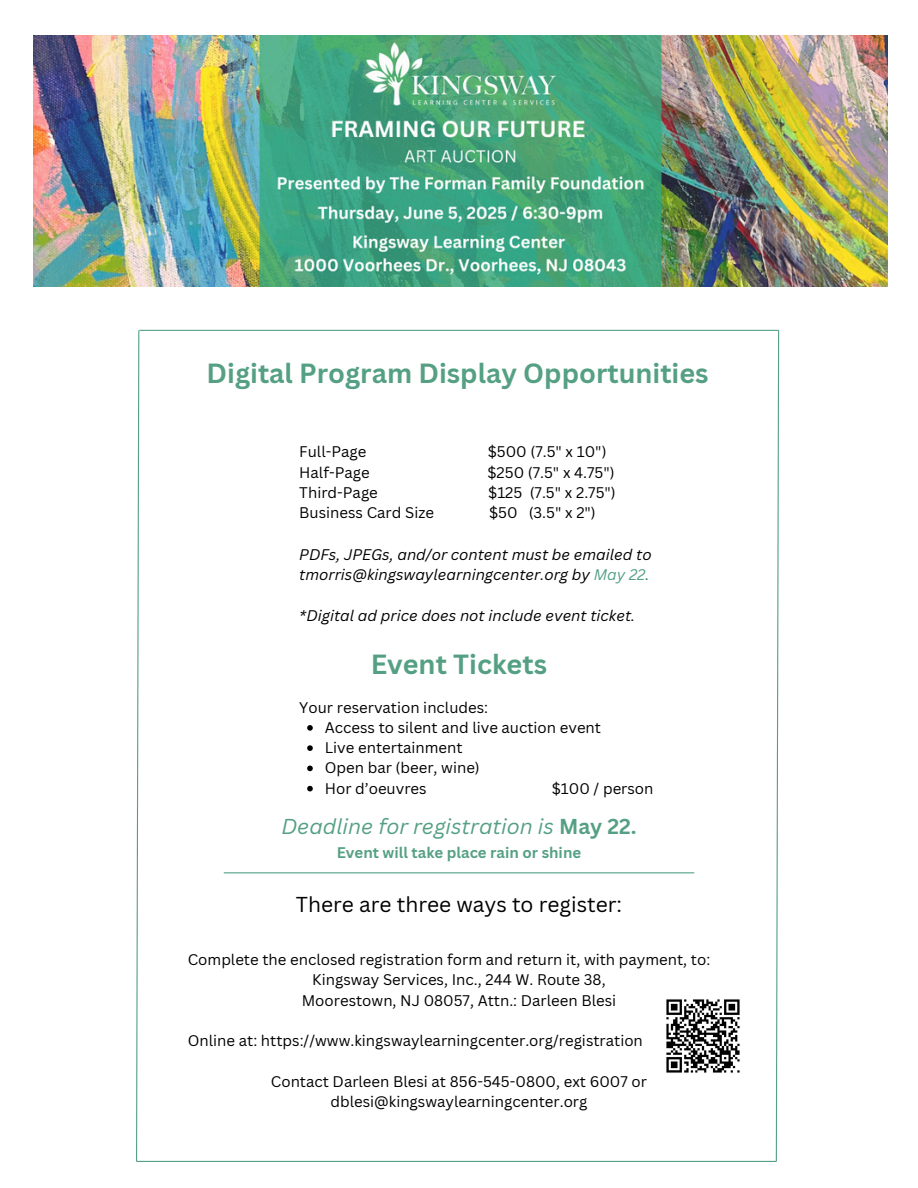
<style>
.page{position:relative;width:918px;height:1188px;background:#fff}
.page>*{position:absolute;margin:0;border:0;box-sizing:border-box;transform-origin:0 0}
.t1{font:700 27px "Canva Sans";color:#55a084}
.t2{font:italic 21px "Canva Sans";color:#55a084}
.t3{font:21px "Canva Sans";color:#000}
.t4{font:15px "Canva Sans";color:#000}
.t5{font:italic 15px "Canva Sans";color:#000}
.t6{font:700 15px "Canva Sans";color:#55a084}
.s1{color:#55a084}
.s2{color:#0f7d41}
.s3{font-weight:700;font-style:normal}
</style>
<div class="page">
<hr style="left:139px;top:330px;width:640px;height:1px;background:#55a084">
<hr style="left:137px;top:1161px;width:639px;height:1px;background:#55a084">
<svg style="left:775px;top:329px;width:5px;height:833px"></svg>
<svg style="left:307px;top:725px;width:6px;height:6px"></svg>
<svg style="left:307px;top:745px;width:6px;height:6px"></svg>
<svg style="left:307px;top:766px;width:6px;height:5px"></svg>
<svg style="left:307px;top:786px;width:6px;height:5px"></svg>
<hr style="left:224px;top:872px;width:470px;height:1px;background:#55a084">
<img style="left:33px;top:36px;width:854px;height:251px">
<svg style="left:136px;top:329px;width:4px;height:833px"></svg>
<img style="left:666px;top:999px;width:74px;height:74px">
<p class="t1" style="left:207px;top:354px;width:504px">Digital Program Display Opportunities</p>
<p class="t4" style="left:299px;top:441px;width:69px">Full-Page</p>
<p class="t4" style="left:488px;top:441px;width:120px">$500 (7.5" x 10")</p>
<p class="t4" style="left:299px;top:462px;width:72px">Half-Page</p>
<p class="t4" style="left:487px;top:462px;width:129px">$250 (7.5" x 4.75")</p>
<p class="t4" style="left:299px;top:482px;width:80px">Third-Page</p>
<p class="t4" style="left:488px;top:482px;width:129px">$125 (7.5" x 2.75")</p>
<h1 class="t4" style="left:299px;top:502px;width:136px">Business Card Size</h1>
<h1 class="t4" style="left:489px;top:502px;width:108px">$50 (3.5" x 2")</h1>
<p class="t5" style="left:299px;top:544px;width:354px">PDFs, JPEGs, and/or content must be emailed to</p>
<p class="t5" style="left:299px;top:564px;width:352px">tmorris@kingswaylearningcenter.org by <span class="s1">May 22</span><span class="s2">.</span></p>
<p class="t5" style="left:299px;top:605px;width:337px">*Digital ad price does not include event ticket.</p>
<p class="t1" style="left:371px;top:645px;width:178px">Event Tickets</p>
<p class="t4" style="left:299px;top:697px;width:190px">Your reservation includes:</p>
<p class="t4" style="left:325px;top:717px;width:278px">Access to silent and live auction event</p>
<p class="t4" style="left:325px;top:737px;width:139px">Live entertainment</p>
<h1 class="t4" style="left:325px;top:757px;width:157px">Open bar (beer, wine)</h1>
<p class="t4" style="left:325px;top:778px;width:103px">Hor d’oeuvres</p>
<p class="t4" style="left:552px;top:778px;width:103px">$100 / person</p>
<p class="t2" style="left:281px;top:812px;width:357px">Deadline for registration is <span class="s3">May 22.</span></p>
<p class="t6" style="left:337px;top:842px;width:246px">Event will take place rain or shine</p>
<p class="t3" style="left:296px;top:890px;width:328px">There are three ways to register:</p>
<p class="t4" style="left:188px;top:949px;width:524px">Complete the enclosed registration form and return it, with payment, to:</p>
<p class="t4" style="left:312px;top:969px;width:295px">Kingsway Services, Inc., 244 W. Route 38,</p>
<p class="t4" style="left:302px;top:990px;width:316px">Moorestown, NJ 08057, Attn.: Darleen Blesi</p>
<p class="t4" style="left:188px;top:1030px;width:457px">Online at: https://www.kingswaylearningcenter.org/registration</p>
<h2 class="t4" style="left:271px;top:1071px;width:378px">Contact Darleen Blesi at 856-545-0800, ext 6007 or</h2>
<p class="t4" style="left:331px;top:1091px;width:258px">dblesi@kingswaylearningcenter.org</p>
</div>
